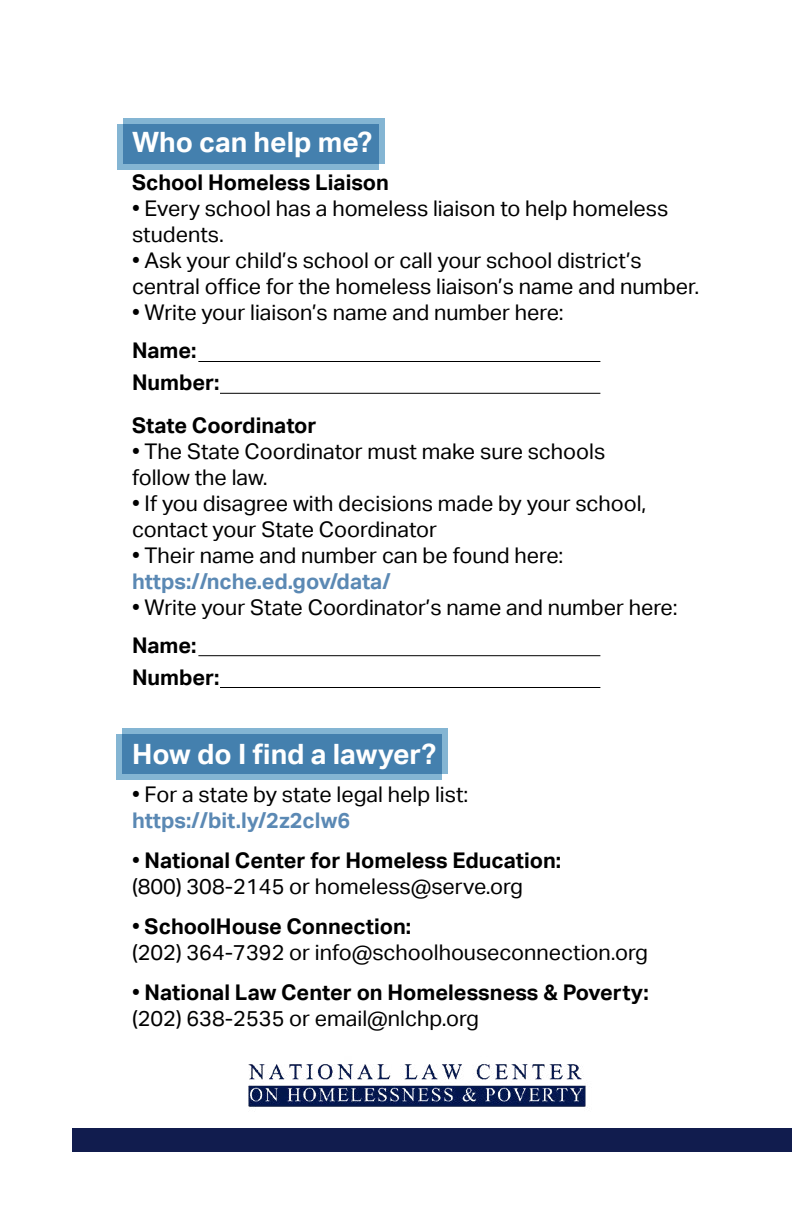
<style>
.page{position:relative;width:792px;height:1224px;background:#fff}
.page>*{position:absolute;margin:0;border:0;box-sizing:border-box;transform-origin:0 0}
.t1{font:700 28px "Aktiv Grotesk";color:#fff}
.t2{font:21.6px/26px "Aktiv Grotesk";color:#000}
.t3{font:700 21.6px/32px "Aktiv Grotesk";color:#000}
.t4{font:700 21.6px "Aktiv Grotesk";color:#5b89b4}
.s1{font-weight:400}
.s2{font-weight:700}
</style>
<div class="page">
<div style="left:72px;top:1128px;width:720px;height:24px;background:#111c4e"></div>
<div style="left:117px;top:124px;width:261px;height:46px;background:#84b5d3"></div>
<div style="left:117px;top:734px;width:325px;height:46px;background:#84b5d3"></div>
<svg style="left:123px;top:118px;width:261px;height:46px;background:#4c87b3"></svg>
<svg style="left:123px;top:728px;width:325px;height:46px;background:#4d87b3"></svg>
<hr style="left:198px;top:361px;width:402px;height:1px;background:#000">
<hr style="left:198px;top:655px;width:402px;height:1px;background:#000">
<hr style="left:220px;top:393px;width:380px;height:1px;background:#000">
<hr style="left:220px;top:687px;width:380px;height:1px;background:#000">
<img style="left:248px;top:1064px;width:340px;height:44px">
<p class="t1" style="left:132px;top:126px;width:242px">Who can help me?</p>
<p class="t3" style="left:132px;top:167px;width:258px">School Homeless Liaison</p>
<p class="t2" style="left:132px;top:196px;width:538px">• Every school has a homeless liaison to help homeless students.</p>
<p class="t2" style="left:132px;top:248px;width:569px">• Ask your child’s school or call your school district’s central office for the homeless liaison’s name and number.</p>
<p class="t2" style="left:132px;top:300px;width:433px">• Write your liaison’s name and number here:</p>
<p class="t3" style="left:132px;top:335px;width:89px">Name:<br>Number:</p>
<p class="t3" style="left:132px;top:409px;width:186px">State Coordinator</p>
<p class="t2" style="left:132px;top:438px;width:475px">• The State Coordinator must make sure schools follow the law.</p>
<p class="t2" style="left:132px;top:490px;width:516px">• If you disagree with decisions made by your school, contact your State Coordinator</p>
<p class="t2" style="left:132px;top:542px;width:433px">• Their name and number can be found here:</p>
<p class="t4" style="left:132px;top:569px;width:260px">https://nche.ed.gov/data/</p>
<p class="t2" style="left:132px;top:594px;width:547px">• Write your State Coordinator’s name and number here:</p>
<p class="t3" style="left:132px;top:629px;width:89px">Name:<br>Number:</p>
<p class="t1" style="left:132px;top:738px;width:306px">How do I find a lawyer?</p>
<p class="t2" style="left:132px;top:781px;width:338px">• For a state by state legal help list:</p>
<p class="t4" style="left:132px;top:808px;width:220px">https://bit.ly/2z2clw6</p>
<p class="t3" style="left:132px;top:847px;width:431px;line-height:26px"><span class="s1">•</span> National Center for Homeless Education: <span class="s1">(800) 308-2145 or homeless@serve.org</span></p>
<p class="t2" style="left:132px;top:913px;width:518px">• <span class="s2">SchoolHouse Connection:<br></span>(202) 364-7392 or info@schoolhouseconnection.org</p>
<p class="t3" style="left:132px;top:979px;width:518px;line-height:26px"><span class="s1">•</span> National Law Center on Homelessness &amp; Poverty: <span class="s1">(202) 638-2535 or email@nlchp.org</span></p>
</div>
